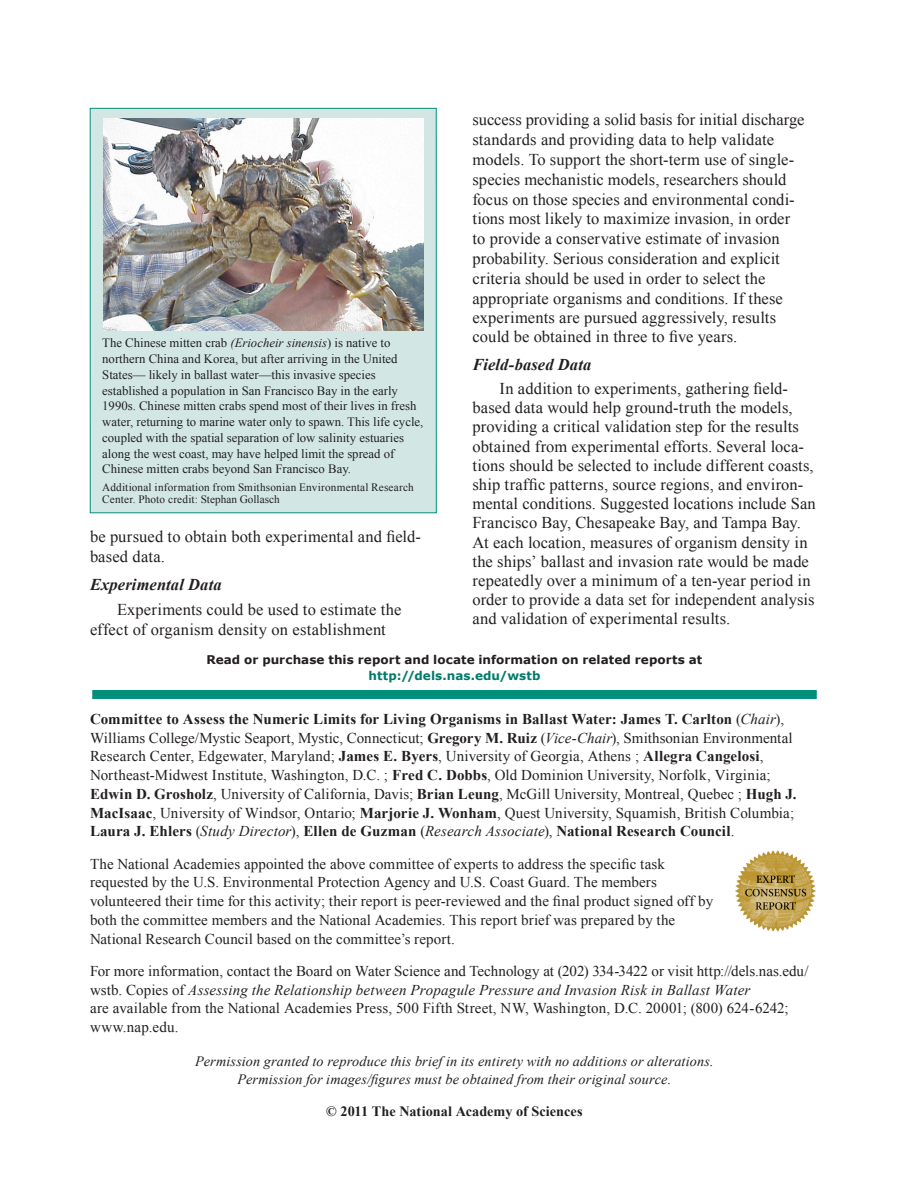
<style>
.page{position:relative;width:918px;height:1188px;background:#fff}
.page>*{position:absolute;margin:0;border:0;box-sizing:border-box;transform-origin:0 0}
.Body{font:16.5px/19.2px "Times New Roman";letter-spacing:.005em;color:#231f20}
.HeadB{font:italic 700 16.5px "Times New Roman";letter-spacing:.01em;color:#231f20}
.Backmatter{font:15px/18.8px "Times New Roman";letter-spacing:.005em;color:#231f20}
.Backmatter-2{font:italic 14.25px/18px "Times New Roman";letter-spacing:.005em;color:#231f20;text-align:center}
.Backmatter-3{font:700 14.25px "Times New Roman";letter-spacing:.005em;color:#231f20}
.Photo_caption{font:12.75px/15.8px "Times New Roman";color:#231f20}
.Backmatter_web{font:700 12px/16.5px "Verdana";letter-spacing:.005em;color:#231f20;text-align:center}
.Photo_caption-2{font:11.25px/12px "Times New Roman";letter-spacing:.015em;color:#231f20}
.s1{font-style:italic}
.s2{color:#007b6a}
.s3{font-weight:700}
</style>
<div class="page">
<div style="left:92px;top:690px;width:725px;height:9px;background:#008f7b"></div>
<img style="left:735px;top:850px;width:81px;height:82px;border-radius:40px">
<div style="left:90px;top:108px;width:346px;height:405px;background:#d2e7e4"></div>
<div style="left:90px;top:108px;width:346px;height:405px;border:1px solid #008f7b"></div>
<img style="left:104px;top:118px;width:320px;height:213px">
<p class="Photo_caption" style="left:102px;top:335px;width:323px">The Chinese mitten crab <span class="s1">(Eriocheir sinensis</span>) is native to northern China and Korea, but after arriving in the United States— likely in ballast water—this invasive species established a population in San Francisco Bay in the early 1990s. Chinese mitten crabs spend most of their lives in fresh water, returning to marine water only to spawn. This life cycle, coupled with the spatial separation of low salinity estuaries along the west coast, may have helped limit the spread of Chinese mitten crabs beyond San Francisco Bay.</p>
<p class="Photo_caption-2" style="left:102px;top:481px;width:313px">Additional information from Smithsonian Environmental Research<br>Center. Photo credit: Stephan Gollasch</p>
<p class="Body" style="left:90px;top:527px;width:332px">be pursued to obtain both experimental and field&shy;based data.</p>
<p class="HeadB" style="left:90px;top:573px;width:133px">Experimental Data</p>
<p class="Body" style="left:90px;top:599px;width:313px;line-height:19.8px;text-indent:27px">Experiments could be used to estimate the effect of organism density on establishment</p>
<p class="Body" style="left:472px;top:110px;width:334px;line-height:19.6px">success providing a solid basis for initial discharge standards and providing data to help validate models. To support the short-term use of single&shy;species mechanistic models, researchers should focus on those species and environmental condi&shy;tions most likely to maximize invasion, in order to provide a conservative estimate of invasion probability. Serious consideration and explicit criteria should be used in order to select the appropriate organisms and conditions. If these experiments are pursued aggressively, results could be obtained in three to five years.</p>
<p class="HeadB" style="left:472px;top:353px;width:120px">Field-based Data</p>
<p class="Body" style="left:472px;top:379px;width:345px;text-indent:27px">In addition to experiments, gathering field&shy;based data would help ground-truth the models, providing a critical validation step for the results obtained from experimental efforts. Several loca&shy;tions should be selected to include different coasts, ship traffic patterns, source regions, and environ&shy;mental conditions. Suggested locations include San Francisco Bay, Chesapeake Bay, and Tampa Bay.<br>At each location, measures of organism density in the ships’ ballast and invasion rate would be made repeatedly over a minimum of a ten-year period in order to provide a data set for independent analysis and validation of experimental results.</p>
<p class="Backmatter_web" style="left:207px;top:651px;width:497px">Read or purchase this report and locate information on related reports at <span class="s2">http://dels.nas.edu/wstb</span></p>
<p class="Backmatter" style="left:90px;top:709px;width:708px"><span class="s3">Committee to Assess the Numeric Limits for Living Organisms in Ballast Water: James T. Carlton</span> (<span class="s1">Chair</span>), Williams College/Mystic Seaport, Mystic, Connecticut; <span class="s3">Gregory M. Ruiz</span> (<span class="s1">Vice-Chair</span>), Smithsonian Environmental Research Center, Edgewater, Maryland; <span class="s3">James E. Byers</span>, University of Georgia, Athens ; <span class="s3">Allegra Cangelosi</span>, Northeast-Midwest Institute, Washington, D.C. ; <span class="s3">Fred C. Dobbs</span>, Old Dominion University, Norfolk, Virginia; <span class="s3">Edwin D. Grosholz</span>, University of California, Davis; <span class="s3">Brian Leung</span>, McGill University, Montreal, Quebec ; <span class="s3">Hugh J.<br>MacIsaac</span>, University of Windsor, Ontario; <span class="s3">Marjorie J. Wonham</span>, Quest University, Squamish, British Columbia; <span class="s3">Laura J. Ehlers</span> (<span class="s1">Study Director</span>), <span class="s3">Ellen de Guzman</span> (<span class="s1">Research Associate</span>), <span class="s3">National Research Council</span>.</p>
<p class="Backmatter" style="left:90px;top:854px;width:625px">The National Academies appointed the above committee of experts to address the specific task requested by the U.S. Environmental Protection Agency and U.S. Coast Guard. The members volunteered their time for this activity; their report is peer-reviewed and the final product signed off by both the committee members and the National Academies. This report brief was prepared by the National Research Council based on the committee’s report.</p>
<p class="Backmatter" style="left:90px;top:961px;width:720px">For more information, contact the Board on Water Science and Technology at (202) 334-3422 or visit http://dels.nas.edu/ wstb. Copies of <span class="s1">Assessing the Relationship between Propagule Pressure and Invasion Risk in Ballast Water<br></span>are available from the National Academies Press, 500 Fifth Street, NW, Washington, D.C. 20001; (800) 624-6242; www.nap.edu.</p>
<p class="Backmatter-2" style="left:195px;top:1052px;width:520px">Permission granted to reproduce this brief in its entirety with no additions or alterations.<br>Permission for images/figures must be obtained from their original source.</p>
<p class="Backmatter-3" style="left:326px;top:1101px;width:258px">© 2011 The National Academy of Sciences</p>
</div>
